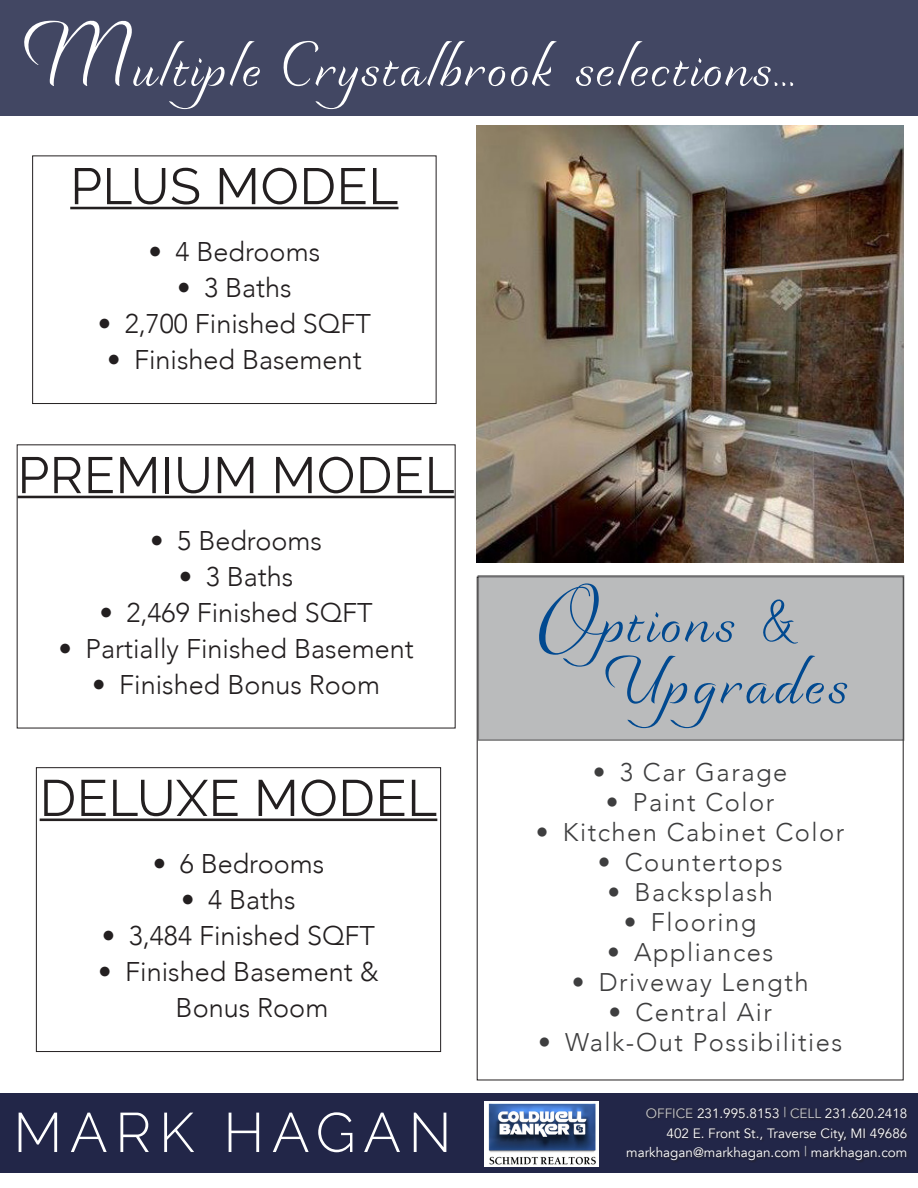
<style>
.page{position:relative;width:918px;height:1188px;background:#fff}
.page>*{position:absolute;margin:0;border:0;box-sizing:border-box;transform-origin:0 0}
.t1{font:italic 72px "Recherche";color:#014990}
.t2{font:italic 67.5px "Recherche";color:#fff}
.t3{font:300 55.5px "Raleway";letter-spacing:.14em;color:#fff}
.t4{font:51px "Raleway";letter-spacing:.01em;color:#231f20}
.t5{font:300 27px/36px "Avenir";color:#231f20}
.t6{font:300 25.5px "Avenir";letter-spacing:.06em;color:#3e3e3f}
.t7{font:13.5px "Avenir";color:#fff}
.s1{font-size:97.5px}
.s2{font-family:"Snell Roundhand";font-style:normal;font-size:99px}
.s3{color:#c7c8ca}
</style>
<div class="page">
<div style="left:0;top:1094px;width:918px;height:79px;background:#222648"></div>
<img style="left:484px;top:1102px;width:115px;height:64px">
<div style="left:626px;top:1106px;width:284px;height:57px;background:#231f20;opacity:.75"></div>
<hr style="left:70px;top:207px;width:328px;height:2px;background:#231f20">
<div style="left:32px;top:156px;width:404px;height:248px;border:1px solid #231f20"></div>
<div style="left:0;top:0;width:918px;height:115px;background:#424763"></div>
<hr style="left:18px;top:496px;width:437px;height:2px;background:#231f20">
<hr style="left:40px;top:819px;width:397px;height:2px;background:#231f20">
<div style="left:36px;top:767px;width:405px;height:285px;border:1px solid #231f20"></div>
<div style="left:478px;top:575px;width:426px;height:166px;background:#babbbc;border:2px solid #3e3e3f"></div>
<img style="left:477px;top:126px;width:427px;height:437px">
<h2 class="t2" style="left:36px;top:23px;width:792px"><span class="s1">M</span>ultipleCrystalbrookselections...</h2>
<p class="t4" style="left:70px;top:157px;width:330px">PLUS MODEL</p>
<p class="t5" style="left:149px;top:234px;width:173px">• 4 Bedrooms</p>
<p class="t5" style="left:177px;top:270px;width:116px">• 3 Baths</p>
<p class="t5" style="left:98px;top:306px;width:275px">• 2,700 Finished SQFT</p>
<p class="t5" style="left:107px;top:342px;width:256px">• Finished Basement</p>
<p class="t4" style="left:18px;top:446px;width:439px">PREMIUM MODEL</p>
<p class="t5" style="left:150px;top:523px;width:173px">• 5 Bedrooms</p>
<p class="t5" style="left:179px;top:559px;width:116px">• 3 Baths</p>
<p class="t5" style="left:100px;top:595px;width:275px">• 2,469 Finished SQFT</p>
<p class="t5" style="left:59px;top:631px;width:357px">• Partially Finished Basement</p>
<p class="t5" style="left:92px;top:667px;width:289px">• Finished Bonus Room</p>
<p class="t4" style="left:40px;top:768px;width:399px">DELUXE MODEL</p>
<p class="t5" style="left:153px;top:846px;width:173px">• 6 Bedrooms</p>
<p class="t5" style="left:181px;top:882px;width:116px">• 4 Baths</p>
<p class="t5" style="left:102px;top:918px;width:275px">• 3,484 Finished SQFT</p>
<p class="t5" style="left:176px;top:954px;width:205px;text-indent:-77px">• Finished Basement &amp;<br>Bonus Room</p>
<p class="t1" style="left:523px;top:575px;width:307px"><span class="s2">O</span>ptions&amp;</p>
<p class="t1" style="left:613px;top:636px;width:269px">Upgrades</p>
<p class="t6" style="left:593px;top:757px;width:196px">• 3 Car Garage</p>
<p class="t6" style="left:606px;top:787px;width:170px">• Paint Color</p>
<p class="t6" style="left:536px;top:817px;width:310px">• Kitchen Cabinet Color</p>
<p class="t6" style="left:598px;top:847px;width:186px">• Countertops</p>
<p class="t6" style="left:607px;top:877px;width:167px">• Backsplash</p>
<p class="t6" style="left:624px;top:907px;width:134px">• Flooring</p>
<p class="t6" style="left:607px;top:937px;width:168px">• Appliances</p>
<p class="t6" style="left:572px;top:967px;width:238px">• Driveway Length</p>
<p class="t6" style="left:608px;top:997px;width:165px">• Central Air</p>
<p class="t6" style="left:538px;top:1027px;width:306px">• Walk-Out Possibilities</p>
<h3 class="t3" style="left:13px;top:1100px;width:440px">MARK HAGAN</h3>
<p class="t7" style="left:646px;top:1106px;width:263px"><span class="s3">OFFICE</span> 231.995.8153 <span class="s3">| CELL</span> 231.620.2418</p>
<p class="t7" style="left:667px;top:1125px;width:242px">402 E. Front St., Traverse City, MI 49686</p>
<p class="t7" style="left:626px;top:1145px;width:283px">markhagan@markhagan.com <span class="s3">|</span> markhagan.com</p>
</div>
